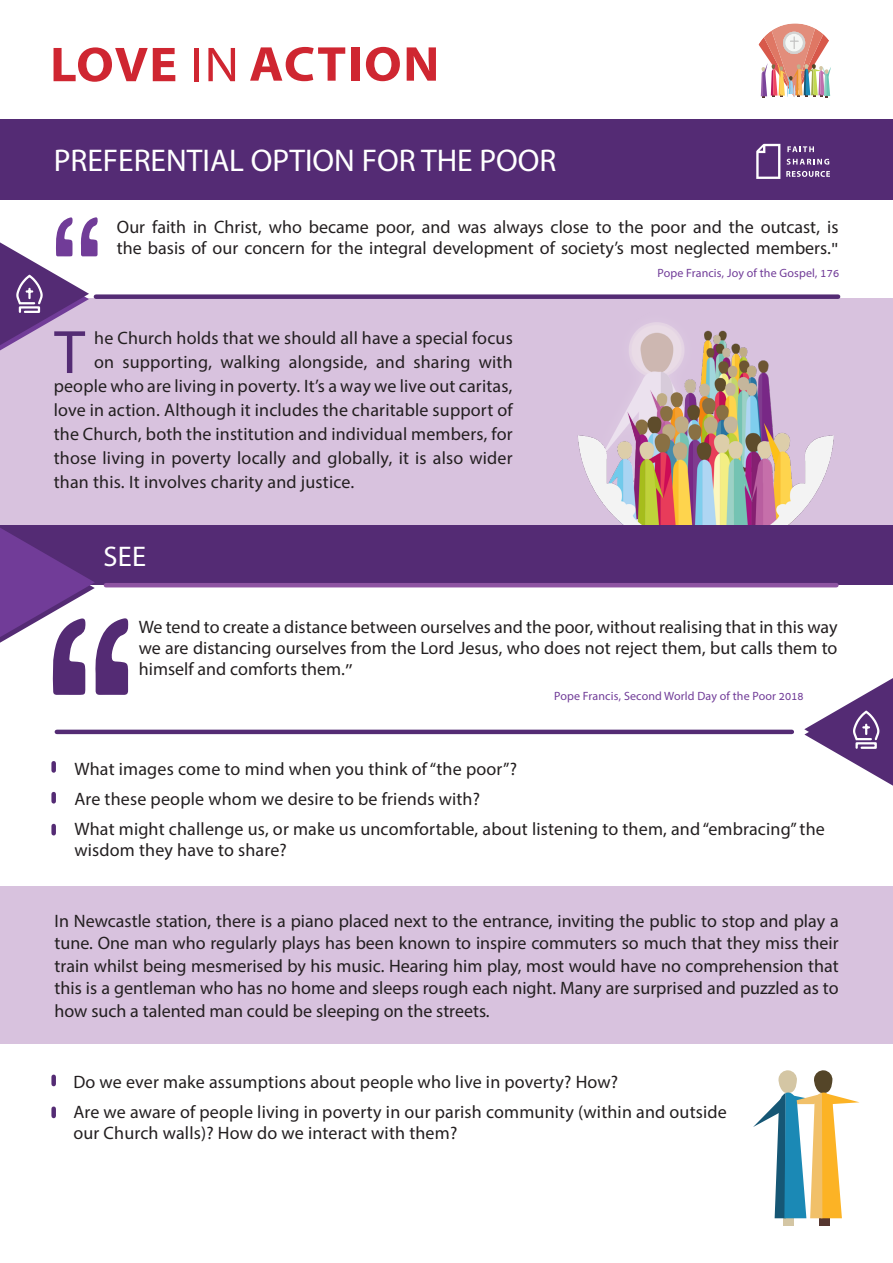
<style>
.page{position:relative;width:893px;height:1263px;background:#fff}
.page>*{position:absolute;margin:0;border:0;box-sizing:border-box;transform-origin:0 0}
.t1{font:61.8px "Myriad Hebrew";color:#542b74}
.t2{font:31.5px "Myriad Hebrew";color:#fff}
.t3{font:28.5px "Myriad Hebrew";color:#fff}
.t4{font:18px/22.5px "Myriad Pro";letter-spacing:.01em;color:#231f20}
.t5{font:18px/21px "Myriad Hebrew";letter-spacing:.01em;color:#231f20}
.t6{font:12px "Myriad Hebrew";letter-spacing:.01em;color:#713c98}
</style>
<div class="page">
<div style="left:0;top:299px;width:893px;height:226px;background:#d8c2de"></div>
<img style="left:578px;top:322px;width:256px;height:203px">
<div style="left:0;top:525px;width:893px;height:60px;background:#542b74"></div>
<hr style="left:106px;top:583px;width:730px;height:4px;background:#8e54a2">
<svg style="left:51px;top:826px;width:5px;height:7px"></svg>
<svg style="left:51px;top:763px;width:5px;height:7px"></svg>
<svg style="left:51px;top:794px;width:5px;height:7px"></svg>
<img style="left:758px;top:23px;width:73px;height:75px">
<svg style="left:54px;top:47px;width:121px;height:35px"></svg>
<div style="left:194px;top:48px;width:5px;height:33px;background:#cf2631"></div>
<svg style="left:208px;top:48px;width:27px;height:33px"></svg>
<svg style="left:250px;top:47px;width:95px;height:34px"></svg>
<div style="left:351px;top:47px;width:8px;height:34px;background:#cf2631"></div>
<svg style="left:366px;top:47px;width:34px;height:34px"></svg>
<svg style="left:407px;top:47px;width:29px;height:34px"></svg>
<div style="left:96px;top:294px;width:742px;height:5px;background:#542b74"></div>
<div style="left:0;top:119px;width:893px;height:80px;background:#542b74"></div>
<svg style="left:0;top:217px;width:98px;height:133px"></svg>
<hr style="left:57px;top:730px;width:735px;height:4px;background:#542b74">
<svg style="left:0;top:528px;width:129px;height:167px"></svg>
<svg style="left:804px;top:678px;width:89px;height:108px"></svg>
<div style="left:0;top:886px;width:893px;height:158px;background:#d8c2de"></div>
<svg style="left:51px;top:1109px;width:5px;height:7px"></svg>
<svg style="left:51px;top:1077px;width:5px;height:7px"></svg>
<div style="left:784px;top:1212px;width:10px;height:14px;background:#d4c6a4"></div>
<div style="left:819px;top:1212px;width:11px;height:14px;background:#563630"></div>
<svg style="left:753px;top:1070px;width:107px;height:148px"></svg>
<svg style="left:756px;top:144px;width:24px;height:35px"></svg>
<svg style="left:786px;top:171px;width:44px;height:6px"></svg>
<svg style="left:787px;top:146px;width:27px;height:6px"></svg>
<svg style="left:787px;top:159px;width:42px;height:6px"></svg>
<p class="t2" style="left:54px;top:143px;width:504px">PREFERENTIAL OPTION FOR THE POOR</p>
<p class="t5" style="left:117px;top:217px;width:723px">Our faith in Christ, who became poor, and was always close to the poor and the outcast, is the basis of our concern for the integral development of society’s most neglected members."</p>
<p class="t1" style="left:54px;top:318px;width:32px">T</p>
<p class="t5" style="left:94px;top:329px;width:420px">he Church holds that we should all have a special focus</p>
<p class="t5" style="left:94px;top:353px;width:420px">on supporting, walking alongside, and sharing with</p>
<p class="t5" style="left:54px;top:377px;width:461px">people who are living in poverty. It’s a way we live out caritas,</p>
<p class="t5" style="left:54px;top:401px;width:460px">love in action. Although it includes the charitable support of</p>
<p class="t5" style="left:54px;top:425px;width:460px">the Church, both the institution and individual members, for</p>
<p class="t5" style="left:54px;top:449px;width:461px">those living in poverty locally and globally, it is also wider</p>
<p class="t5" style="left:54px;top:473px;width:302px">than this. It involves charity and justice.</p>
<p class="t3" style="left:104px;top:540px;width:44px">SEE</p>
<p class="t6" style="left:657px;top:266px;width:183px">Pope Francis, Joy of the Gospel, 176</p>
<p class="t5" style="left:139px;top:617px;width:700px;text-align:justify">We tend to create a distance between ourselves and the poor, without realising that in this way we are distancing ourselves from the Lord Jesus, who does not reject them, but calls them to himself and comforts them.”</p>
<p class="t6" style="left:554px;top:689px;width:251px">Pope Francis, Second World Day of the Poor 2018</p>
<p class="t4" style="left:74px;top:757px;width:444px">What images come to mind when you think of “the poor”?</p>
<p class="t4" style="left:74px;top:787px;width:407px">Are these people whom we desire to be friends with?</p>
<p class="t4" style="left:74px;top:818px;width:752px;line-height:21px">What might challenge us, or make us uncomfortable, about listening to them, and “embracing” the wisdom they have to share?</p>
<p class="t4" style="left:55px;top:909px;width:786px;text-align:justify">In Newcastle station, there is a piano placed next to the entrance, inviting the public to stop and play a tune. One man who regularly plays has been known to inspire commuters so much that they miss their train whilst being mesmerised by his music. Hearing him play, most would have no comprehension that this is a gentleman who has no home and sleeps rough each night. Many are surprised and puzzled as to how such a talented man could be sleeping on the streets.</p>
<p class="t4" style="left:73px;top:1070px;width:546px">Do we ever make assumptions about people who live in poverty? How?</p>
<p class="t4" style="left:73px;top:1100px;width:655px">Are we aware of people living in poverty in our parish community (within and outside</p>
<p class="t4" style="left:73px;top:1121px;width:385px">our Church walls)? How do we interact with them?</p>
</div>
